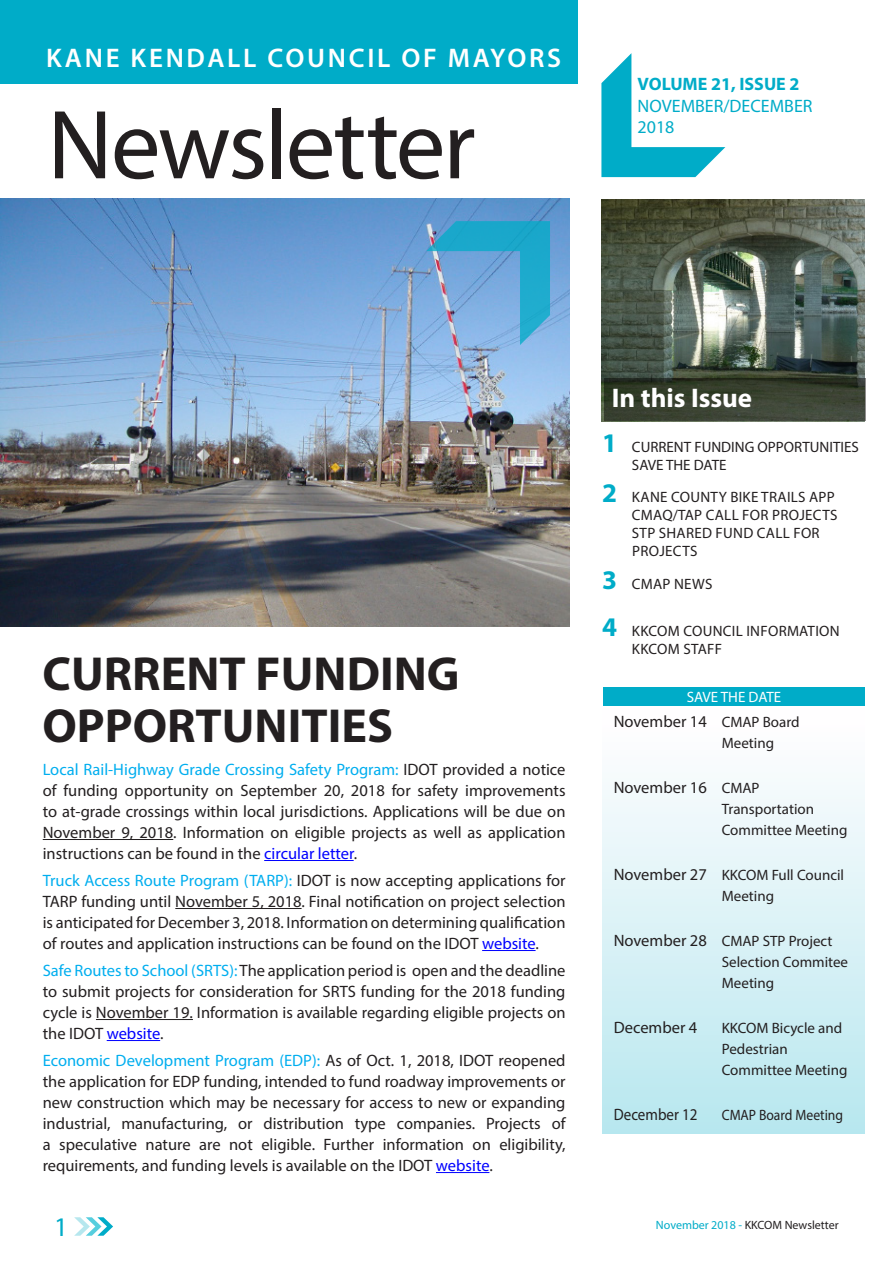
<style>
.page{position:relative;width:893px;height:1263px;background:#fff}
.page>*{position:absolute;margin:0;border:0;box-sizing:border-box;transform-origin:0 0}
._01_Headline{font:99px "Myriad Pro";letter-spacing:-.02em;color:#231f20}
._02_Article_Title{font:700 48px/52.5px "Myriad Pro";color:#231f20}
._01a_SubHeadline{font:600 27px "Myriad Pro";letter-spacing:.1em;color:#fff}
.t1{font:700 27px "Myriad Pro";color:#fff}
.t2{font:27px "Myriad Pro";color:#00acc8}
.t3{font:18px/21.6px "Myriad Pro";color:#00acc8}
.t4{font:700 18px "Myriad Pro";color:#00acc8}
.Body_Text{font:16.5px/21px "Myriad Pro";color:#231f20;text-align:justify}
.Body_Text-2{font:16.5px "Myriad Pro";color:#231f20;scale:.91 1}
.TOC_entry{font:15px/21px "Myriad Pro";color:#231f20}
.TOC_entry-2{font:15px/18px "Myriad Pro";letter-spacing:.02em;color:#231f20}
.TOC_entry-3{font:15px "Myriad Pro";color:#231f20;scale:.91 1}
._09_Article_Name{font:15px "Myriad Pro";color:#fff}
.t5{font:12px "Myriad Pro";color:#231f20}
.s1{color:#00aeef}
.s2{color:#00f}
.s3{font-weight:700;font-size:27px;color:#00acc8}
.s4{font-size:15px}
.s5{font-size:16.5px}
.s6{color:#00acc8}
</style>
<div class="page">
<svg style="left:74px;top:1217px;width:39px;height:19px"></svg>
<img style="left:0;top:199px;width:570px;height:427px">
<div style="left:0;top:0;width:577px;height:83px;background:#00acc8"></div>
<hr style="left:43px;top:839px;width:130px;height:1px;background:#231f20">
<hr style="left:264px;top:860px;width:90px;height:1px;background:#00f">
<hr style="left:175px;top:908px;width:127px;height:1px;background:#231f20">
<hr style="left:482px;top:950px;width:54px;height:1px;background:#00f">
<hr style="left:96px;top:1019px;width:97px;height:1px;background:#231f20">
<hr style="left:107px;top:1040px;width:53px;height:1px;background:#00f">
<hr style="left:436px;top:1172px;width:53px;height:1px;background:#00f">
<svg style="left:426px;top:221px;width:124px;height:124px;background:#5caad6"></svg>
<svg style="left:601px;top:53px;width:124px;height:124px"></svg>
<div style="left:602px;top:706px;width:263px;height:427px;background:linear-gradient(to bottom,#fffeff,#b8e7ef)"></div>
<div style="left:603px;top:687px;width:262px;height:19px;background:#00acc8"></div>
<img style="left:602px;top:199px;width:263px;height:222px">
<svg style="left:604px;top:378px;width:262px;height:43px;background:#373f2f"></svg>
<p class="_01a_SubHeadline" style="left:46px;top:41px;width:516px">KANE KENDALL COUNCIL OF MAYORS</p>
<p class="_01_Headline" style="left:47px;top:84px;width:430px">Newsletter</p>
<p class="t4" style="left:637px;top:72px;width:163px">VOLUME 21, ISSUE 2</p>
<p class="t3" style="left:637px;top:95px;width:176px">NOVEMBER/DECEMBER<br>2018</p>
<p class="_02_Article_Title" style="left:43px;top:646px;width:419px">CURRENT FUNDING<br>OPPORTUNITIES</p>
<p class="Body_Text" style="left:43px;top:758px;width:524px"><span class="s1">Local Rail-Highway Grade Crossing Safety Program:</span> IDOT provided a notice of funding opportunity on September 20, 2018 for safety improvements to at-grade crossings within local jurisdictions. Applications will be due on November 9, 2018. Information on eligible projects as well as application instructions can be found in the <span class="s2">circular letter</span>.</p>
<p class="Body_Text" style="left:43px;top:869px;width:524px"><span class="s1">Truck Access Route Program (TARP):</span> IDOT is now accepting applications for TARP funding until November 5, 2018. Final notification on project selection is anticipated for December 3, 2018. Information on determining qualification of routes and application instructions can be found on the IDOT <span class="s2">website</span>.</p>
<p class="Body_Text" style="left:43px;top:959px;width:524px"><span class="s1">Safe Routes to School (SRTS):</span> The application period is open and the deadline to submit projects for consideration for SRTS funding for the 2018 funding cycle is November 19. Information is available regarding eligible projects on the IDOT <span class="s2">website</span>.</p>
<p class="Body_Text" style="left:43px;top:1049px;width:524px"><span class="s1">Economic Development Program (EDP):</span> As of Oct. 1, 2018, IDOT reopened the application for EDP funding, intended to fund roadway improvements or new construction which may be necessary for access to new or expanding industrial, manufacturing, or distribution type companies. Projects of a speculative nature are not eligible. Further information on eligibility, requirements, and funding levels is available on the IDOT <span class="s2">website</span>.</p>
<p class="t1" style="left:612px;top:380px;width:142px">In this Issue</p>
<p class="TOC_entry" style="left:602px;top:436px;width:258px"><span class="s3">1</span> CURRENT FUNDING OPPORTUNITIES</p>
<p class="TOC_entry" style="left:632px;top:454px;width:96px">SAVE THE DATE</p>
<p class="TOC_entry-2" style="left:602px;top:488px;width:234px"><span class="s3">2</span> KANE COUNTY BIKE TRAILS APP</p>
<p class="TOC_entry-2" style="left:632px;top:506px;width:207px">CMAQ/TAP CALL FOR PROJECTS</p>
<p class="TOC_entry-2" style="left:632px;top:524px;width:189px">STP SHARED FUND CALL FOR<br>PROJECTS</p>
<p class="TOC_entry-2" style="left:602px;top:575px;width:112px"><span class="s3">3</span> CMAP NEWS</p>
<p class="TOC_entry-2" style="left:602px;top:621px;width:239px"><span class="s3">4</span> KKCOM COUNCIL INFORMATION</p>
<p class="TOC_entry-2" style="left:632px;top:639px;width:92px">KKCOM STAFF</p>
<p class="_09_Article_Name" style="left:687px;top:688px;width:96px">SAVE THE DATE</p>
<p class="Body_Text" style="left:614px;top:711px;width:187px">November 14 <span class="s4">CMAP Board</span></p>
<p class="TOC_entry" style="left:722px;top:732px;width:54px">Meeting</p>
<p class="Body_Text" style="left:614px;top:777px;width:147px">November 16 <span class="s4">CMAP</span></p>
<p class="TOC_entry" style="left:722px;top:798px;width:127px">Transportation<br>Committee Meeting</p>
<p class="TOC_entry" style="left:722px;top:864px;width:124px;text-indent:-108px"><span class="s5">November 27</span> KKCOM Full Council<br>Meeting</p>
<p class="TOC_entry" style="left:722px;top:930px;width:128px;text-indent:-108px"><span class="s5">November 28</span> CMAP STP Project<br>Selection Commitee<br>Meeting</p>
<p class="Body_Text" style="left:614px;top:1017px;width:85px">December 4</p>
<p class="TOC_entry" style="left:722px;top:1017px;width:127px">KKCOM Bicycle and<br>Pedestrian<br>Committee Meeting</p>
<p class="Body_Text-2" style="left:614px;top:1104px;width:94px">December 12</p>
<p class="TOC_entry-3" style="left:722px;top:1106px;width:135px">CMAP Board Meeting</p>
<h3 class="t2" style="left:54px;top:1210px;width:15px">1</h3>
<p class="t5" style="left:656px;top:1218px;width:184px"><span class="s6">November 2018 -</span> KKCOM Newsletter</p>
</div>
